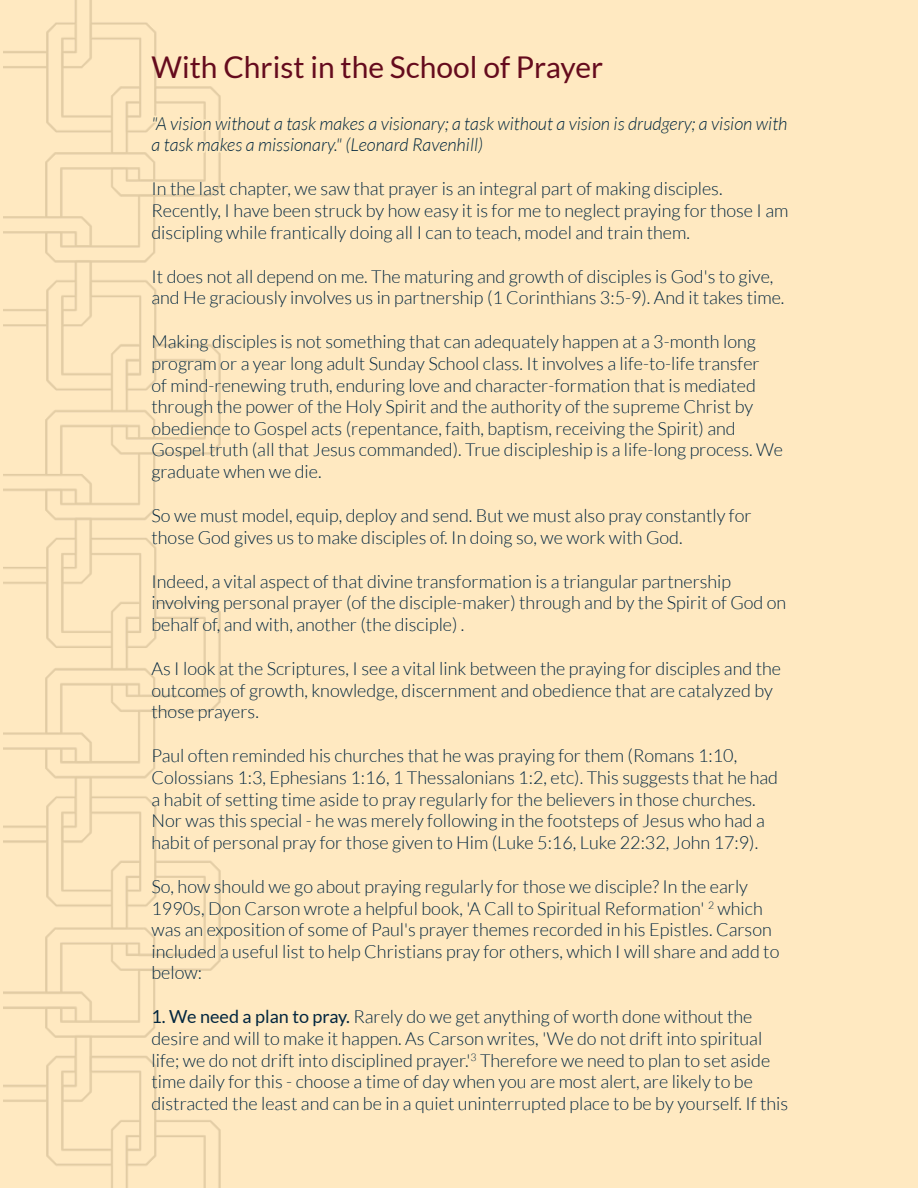
<style>
.page{position:relative;width:918px;height:1188px;background:#ffe9c1}
.page>*{position:absolute;margin:0;border:0;box-sizing:border-box;transform-origin:0 0}
.t1{font:30px "Lato";color:#650b1d}
.t2{font:300 18px/21.6px "Lato";color:#032740}
.t3{font:italic 300 18px/21.6px "Lato";color:#032740}
.s1{font-weight:400}
</style>
<div class="page">
<img style="left:4px;top:0;width:217px;height:1188px">
<svg style="left:148px;top:72px;width:73px;height:107px"></svg>
<h1 class="t1" style="left:152px;top:51px;width:453px">With Christ in the School of Prayer</h1>
<p class="t3" style="left:152px;top:113px;width:638px">"A vision without a task makes a visionary; a task without a vision is drudgery; a vision with a task makes a missionary." (Leonard Ravenhill)</p>
<p class="t2" style="left:152px;top:178px;width:639px">In the last chapter, we saw that prayer is an integral part of making disciples.<br>Recently, I have been struck by how easy it is for me to neglect praying for those I am discipling while frantically doing all I can to teach, model and train them.</p>
<p class="t2" style="left:152px;top:266px;width:635px">It does not all depend on me. The maturing and growth of disciples is God's to give, and He graciously involves us in partnership (1 Corinthians 3:5-9). And it takes time.</p>
<p class="t2" style="left:152px;top:331px;width:633px">Making disciples is not something that can adequately happen at a 3-month long program or a year long adult Sunday School class. It involves a life-to-life transfer<br>of mind-renewing truth, enduring love and character-formation that is mediated through the power of the Holy Spirit and the authority of the supreme Christ by obedience to Gospel acts (repentance, faith, baptism, receiving the Spirit) and Gospel truth (all that Jesus commanded). True discipleship is a life-long process. We graduate when we die.</p>
<p class="t2" style="left:152px;top:505px;width:602px">So we must model, equip, deploy and send. But we must also pray constantly for those God gives us to make disciples of. In doing so, we work with God.</p>
<p class="t2" style="left:152px;top:571px;width:636px">Indeed, a vital aspect of that divine transformation is a triangular partnership involving personal prayer (of the disciple-maker) through and by the Spirit of God on behalf of, and with, another (the disciple) .</p>
<p class="t2" style="left:152px;top:658px;width:631px">As I look at the Scriptures, I see a vital link between the praying for disciples and the outcomes of growth, knowledge, discernment and obedience that are catalyzed by those prayers.</p>
<p class="t2" style="left:152px;top:745px;width:628px">Paul often reminded his churches that he was praying for them (Romans 1:10, Colossians 1:3, Ephesians 1:16, 1 Thessalonians 1:2, etc). This suggests that he had a habit of setting time aside to pray regularly for the believers in those churches.<br>Nor was this special - he was merely following in the footsteps of Jesus who had a habit of personal pray for those given to Him (Luke 5:16, Luke 22:32, John 17:9).</p>
<p class="t2" style="left:151px;top:876px;width:629px">So, how should we go about praying regularly for those we disciple? In the early 1990s, Don Carson wrote a helpful book, 'A Call to Spiritual Reformation' <sup>2</sup> which was an exposition of some of Paul's prayer themes recorded in his Epistles. Carson included a useful list to help Christians pray for others, which I will share and add to below:</p>
<p class="t2" style="left:151px;top:1006px;width:638px"><span class="s1">1. We need a plan to pray.</span> Rarely do we get anything of worth done without the desire and will to make it happen. As Carson writes, 'We do not drift into spiritual life; we do not drift into disciplined prayer.'<sup>3</sup> Therefore we need to plan to set aside time daily for this - choose a time of day when you are most alert, are likely to be distracted the least and can be in a quiet uninterrupted place to be by yourself. If this</p>
</div>
